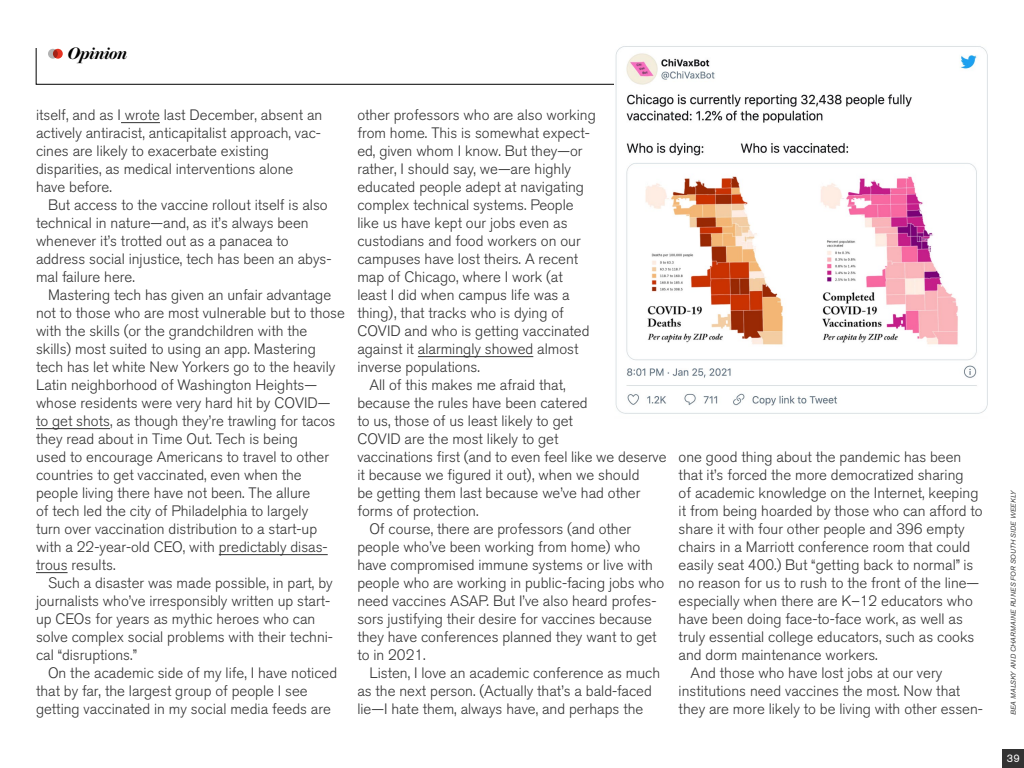
<style>
.page{position:relative;width:1024px;height:768px;background:#fff}
.page>*{position:absolute;margin:0;border:0;box-sizing:border-box;transform-origin:0 0}
.t1{font:italic 600 16.6px "Brunel Deck";letter-spacing:-.025em;color:#000}
.t2{font:300 15px/18px "Akzidenz Grotesk BQ";color:#333}
.t3{font:11px "Akzidenz Grotesk BE";color:#fff}
.t4{font:italic 7px "Akzidenz Grotesk BE";color:#333}
</style>
<div class="page">
<hr style="left:121px;top:122px;width:39px;height:1px;background:#333">
<hr style="left:36px;top:428px;width:74px;height:1px;background:#333">
<hr style="left:219px;top:554px;width:109px;height:1px;background:#333">
<hr style="left:36px;top:572px;width:32px;height:1px;background:#333">
<hr style="left:418px;top:356px;width:115px;height:1px;background:#333">
<svg style="left:36px;top:48px;width:578px;height:37px"></svg>
<div style="left:48px;top:49px;width:10px;height:10px;background:#b3b3b3;border-radius:50%"></div>
<svg style="left:53px;top:49px;width:10px;height:10px"></svg>
<img style="left:615px;top:46px;width:373px;height:368px">
<div style="left:1003px;top:749px;width:21px;height:19px;background:#333"></div>
<p class="t1" style="left:67px;top:44px;width:61px">Opinion</p>
<p class="t2" style="left:36px;top:106px;width:288px">itself, and as I wrote last December, absent an actively antiracist, anticapitalist approach, vac&shy;cines are likely to exacerbate existing disparities, as medical interventions alone have before.</p>
<p class="t2" style="left:36px;top:196px;width:297px;text-indent:12px">But access to the vaccine rollout itself is also technical in nature—and, as it’s always been whenever it’s trotted out as a panacea to address social injustice, tech has been an abys&shy;mal failure here.</p>
<p class="t2" style="left:36px;top:286px;width:310px;text-indent:12px">Mastering tech has given an unfair advantage not to those who are most vulnerable but to those with the skills (or the grandchildren with the skills) most suited to using an app. Mastering tech has let white New Yorkers go to the heavily Latin neighborhood of Washington Heights— whose residents were very hard hit by COVID— to get shots, as though they’re trawling for tacos they read about in Time Out. Tech is being<br>used to encourage Americans to travel to other countries to get vaccinated, even when the people living there have not been. The allure<br>of tech led the city of Philadelphia to largely<br>turn over vaccination distribution to a start-up with a 22-year-old CEO, with predictably disas&shy;trous results.</p>
<p class="t2" style="left:36px;top:574px;width:299px;text-indent:12px">Such a disaster was made possible, in part, by journalists who’ve irresponsibly written up start&shy;up CEOs for years as mythic heroes who can solve complex social problems with their techni&shy;cal “disruptions.”</p>
<p class="t2" style="left:36px;top:664px;width:303px;text-indent:12px">On the academic side of my life, I have noticed that by far, the largest group of people I see getting vaccinated in my social media feeds are</p>
<p class="t2" style="left:357px;top:106px;width:240px">other professors who are also working</p>
<p class="t2" style="left:357px;top:124px;width:234px">from home. This is somewhat expect-</p>
<p class="t2" style="left:357px;top:142px;width:227px">ed, given whom I know. But they—or</p>
<p class="t2" style="left:357px;top:160px;width:215px">rather, I should say, we—are highly</p>
<p class="t2" style="left:357px;top:178px;width:228px">educated people adept at navigating</p>
<p class="t2" style="left:357px;top:196px;width:218px">complex technical systems. People</p>
<p class="t2" style="left:357px;top:214px;width:212px">like us have kept our jobs even as</p>
<p class="t2" style="left:357px;top:232px;width:225px">custodians and food workers on our</p>
<p class="t2" style="left:357px;top:250px;width:222px">campuses have lost theirs. A recent</p>
<p class="t2" style="left:357px;top:268px;width:207px">map of Chicago, where I work (at</p>
<p class="t2" style="left:357px;top:286px;width:214px">least I did when campus life was a</p>
<p class="t2" style="left:357px;top:304px;width:208px">thing), that tracks who is dying of</p>
<p class="t2" style="left:357px;top:322px;width:234px">COVID and who is getting vaccinated</p>
<p class="t2" style="left:357px;top:340px;width:223px">against it alarmingly showed almost</p>
<p class="t2" style="left:357px;top:358px;width:124px">inverse populations.</p>
<p class="t2" style="left:369px;top:376px;width:198px">All of this makes me afraid that,</p>
<p class="t2" style="left:357px;top:394px;width:232px">because the rules have been catered</p>
<p class="t2" style="left:357px;top:412px;width:217px">to us, those of us least likely to get</p>
<p class="t2" style="left:357px;top:430px;width:203px">COVID are the most likely to get</p>
<p class="t2" style="left:357px;top:448px;width:311px">vaccinations first (and to even feel like we deserve</p>
<p class="t2" style="left:357px;top:466px;width:284px">it because we figured it out), when we should</p>
<p class="t2" style="left:357px;top:484px;width:285px">be getting them last because we’ve had other</p>
<p class="t2" style="left:357px;top:502px;width:123px">forms of protection.</p>
<p class="t2" style="left:369px;top:520px;width:263px">Of course, there are professors (and other</p>
<p class="t2" style="left:357px;top:538px;width:285px">people who’ve been working from home) who</p>
<p class="t2" style="left:357px;top:556px;width:297px">have compromised immune systems or live with</p>
<p class="t2" style="left:357px;top:574px;width:309px">people who are working in public-facing jobs who</p>
<p class="t2" style="left:357px;top:592px;width:301px">need vaccines ASAP. But I’ve also heard profes-</p>
<p class="t2" style="left:357px;top:610px;width:296px">sors justifying their desire for vaccines because</p>
<p class="t2" style="left:357px;top:628px;width:301px">they have conferences planned they want to get</p>
<p class="t2" style="left:357px;top:646px;width:70px">to in 2021.</p>
<p class="t2" style="left:369px;top:664px;width:292px">Listen, I love an academic conference as much</p>
<p class="t2" style="left:357px;top:682px;width:296px">as the next person. (Actually that’s a bald-faced</p>
<p class="t2" style="left:357px;top:700px;width:288px">lie—I hate them, always have, and perhaps the</p>
<p class="t2" style="left:679px;top:448px;width:284px">one good thing about the pandemic has been</p>
<p class="t2" style="left:679px;top:466px;width:287px">that it’s forced the more democratized sharing</p>
<p class="t2" style="left:679px;top:484px;width:301px">of academic knowledge on the Internet, keeping</p>
<p class="t2" style="left:679px;top:502px;width:305px">it from being hoarded by those who can afford to</p>
<p class="t2" style="left:679px;top:520px;width:288px">share it with four other people and 396 empty</p>
<p class="t2" style="left:679px;top:538px;width:293px">chairs in a Marriott conference room that could</p>
<p class="t2" style="left:679px;top:556px;width:296px">easily seat 400.) But “getting back to normal” is</p>
<p class="t2" style="left:679px;top:574px;width:302px">no reason for us to rush to the front of the line—</p>
<p class="t2" style="left:679px;top:592px;width:296px">especially when there are K–12 educators who</p>
<p class="t2" style="left:679px;top:610px;width:286px">have been doing face-to-face work, as well as</p>
<p class="t2" style="left:679px;top:628px;width:297px">truly essential college educators, such as cooks</p>
<p class="t2" style="left:679px;top:646px;width:201px">and dorm maintenance workers.</p>
<p class="t2" style="left:691px;top:664px;width:253px">And those who have lost jobs at our very</p>
<p class="t2" style="left:679px;top:682px;width:283px">institutions need vaccines the most. Now that</p>
<p class="t2" style="left:679px;top:700px;width:306px">they are more likely to be living with other essen-</p>
<p class="t4" style="left:1009px;top:715px;width:226px;rotate:-90deg">BEA MALSKY AND CHARMAINE RUNES FOR SOUTH SIDE WEEKLY</p>
<p class="t3" style="left:1007px;top:752px;width:15px">39</p>
</div>
